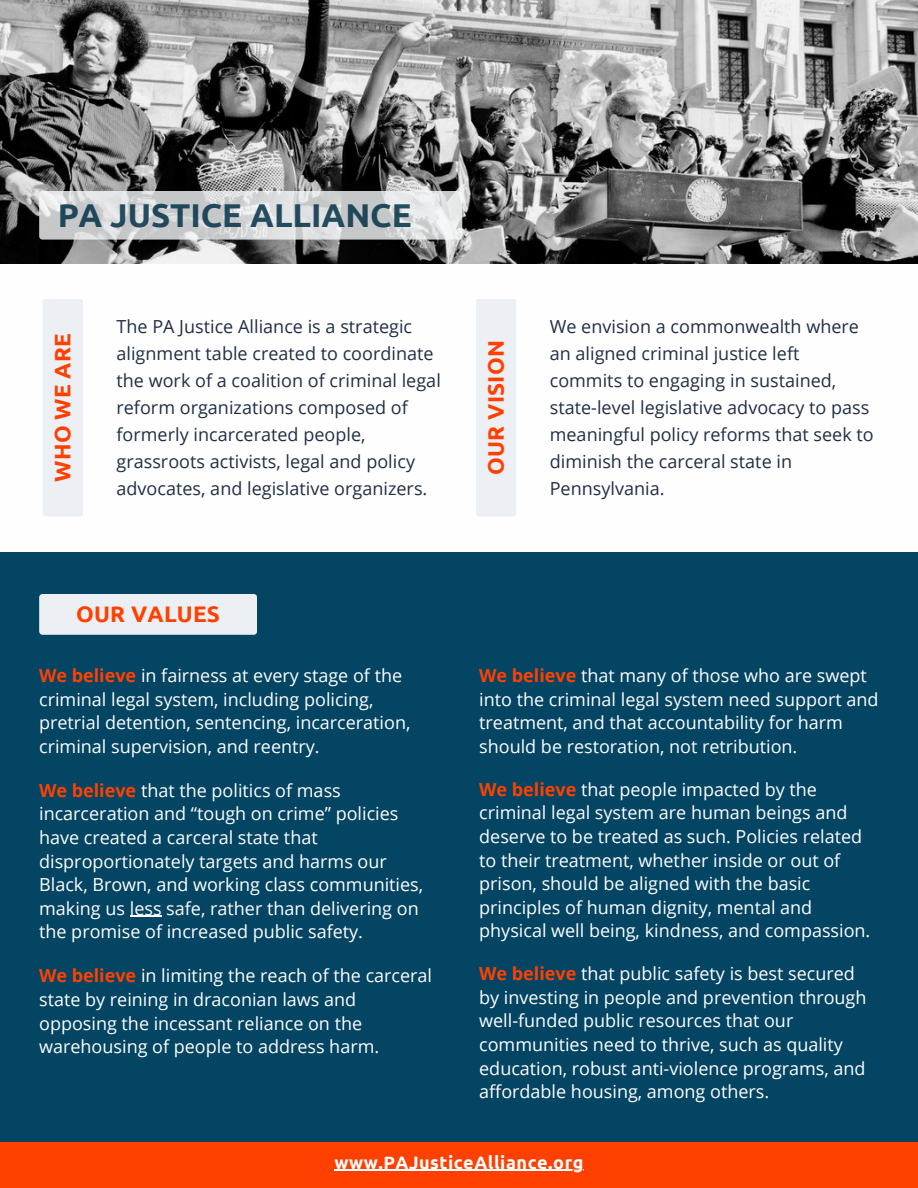
<style>
.page{position:relative;width:918px;height:1188px;background:#fff}
.page>*{position:absolute;margin:0;border:0;box-sizing:border-box;transform-origin:0 0}
.t1{font:700 33px "Ubuntu";color:#023047}
.t2{font:700 22.5px "Ubuntu";letter-spacing:.01em;color:#ff4000}
.t3{font:18px/23.7px "Open Sans";color:#fefeff}
.t4{font:18px/27px "Open Sans";color:#202e44}
.t5{font:700 18px "Ubuntu";letter-spacing:.03em;color:#fefeff}
.s1{font-weight:700;color:#ff4000}
</style>
<div class="page">
<div style="left:0;top:553px;width:918px;height:589px;background:#034563"></div>
<img style="left:0;top:0;width:918px;height:263px">
<div style="left:43px;top:299px;width:40px;height:218px;background:#eceff4;border-radius:3px"></div>
<div style="left:476px;top:299px;width:40px;height:218px;background:#eceff4;border-radius:3px"></div>
<svg style="left:39px;top:191px;width:423px;height:49px;background:#d5d6d6"></svg>
<div style="left:0;top:1142px;width:918px;height:46px;background:#ff4000"></div>
<hr style="left:334px;top:1170px;width:250px;height:1px;background:#fefeff">
<div style="left:39px;top:594px;width:218px;height:41px;background:#eceff4;border-radius:3px"></div>
<hr style="left:130px;top:916px;width:32px;height:1px;background:#fefeff">
<h1 class="t1" style="left:57px;top:196px;width:356px">PA JUSTICE ALLIANCE</h1>
<h1 class="t2" style="left:50px;top:482px;width:150px;rotate:-90deg">WHO WE ARE</h1>
<h2 class="t4" style="left:116px;top:313px;width:326px">The PA Justice Alliance is a strategic alignment table created to coordinate the work of a coalition of criminal legal reform organizations composed of formerly incarcerated people, grassroots activists, legal and policy advocates, and legislative organizers.</h2>
<p class="t2" style="left:483px;top:475px;width:136px;rotate:-90deg">OUR VISION</p>
<h2 class="t4" style="left:550px;top:313px;width:326px">We envision a commonwealth where an aligned criminal justice left commits to engaging in sustained, state-level legislative advocacy to pass meaningful policy reforms that seek to diminish the carceral state in<br>Pennsylvania.</h2>
<h2 class="t2" style="left:76px;top:601px;width:145px">OUR VALUES</h2>
<p class="t3" style="left:39px;top:663px;width:373px"><span class="s1">We believe</span> in fairness at every stage of the criminal legal system, including policing, pretrial detention, sentencing, incarceration, criminal supervision, and reentry.</p>
<p class="t3" style="left:39px;top:778px;width:386px"><span class="s1">We believe</span> that the politics of mass incarceration and “tough on crime” policies have created a carceral state that disproportionately targets and harms our Black, Brown, and working class communities, making us less safe, rather than delivering on the promise of increased public safety.</p>
<p class="t3" style="left:39px;top:963px;width:395px"><span class="s1">We believe</span> in limiting the reach of the carceral state by reining in draconian laws and opposing the incessant reliance on the warehousing of people to address harm.</p>
<p class="t3" style="left:479px;top:663px;width:401px"><span class="s1">We believe</span> that many of those who are swept into the criminal legal system need support and treatment, and that accountability for harm should be restoration, not retribution.</p>
<p class="t3" style="left:479px;top:777px;width:393px"><span class="s1">We believe</span> that people impacted by the criminal legal system are human beings and deserve to be treated as such. Policies related to their treatment, whether inside or out of prison, should be aligned with the basic principles of human dignity, mental and physical well being, kindness, and compassion.</p>
<p class="t3" style="left:479px;top:961px;width:389px"><span class="s1">We believe</span> that public safety is best secured by investing in people and prevention through well-funded public resources that our communities need to thrive, such as quality education, robust anti-violence programs, and affordable housing, among others.</p>
<p class="t5" style="left:334px;top:1152px;width:251px">www.PAJusticeAlliance.org</p>
</div>
